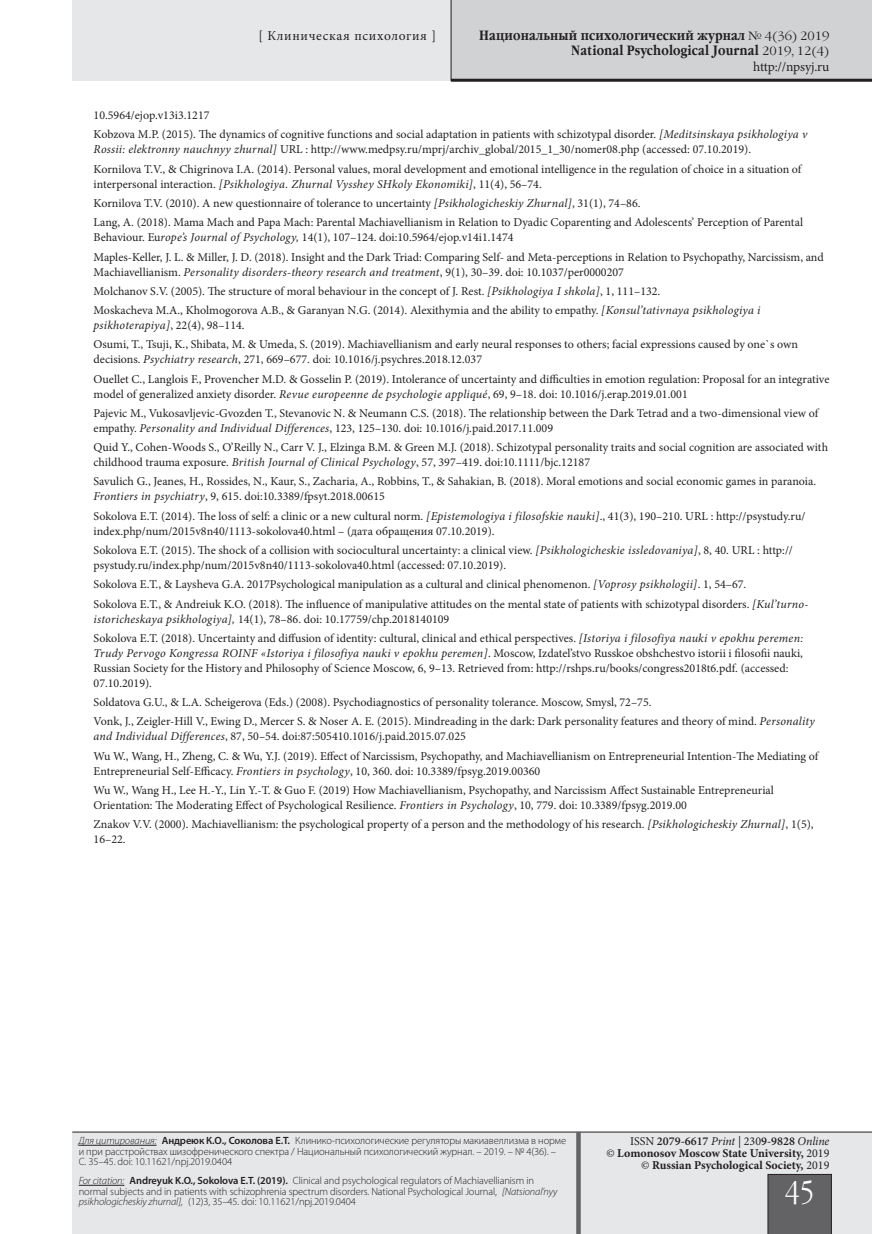
<style>
.page{position:relative;width:872px;height:1234px;background:#fff}
.page>*{position:absolute;margin:0;border:0;box-sizing:border-box;transform-origin:0 0}
.t1{font:30px "Garamond Narrow C";color:#fff}
.t2{font:700 13.5px/15px "Garamond Narrow C";letter-spacing:.01em;color:#231f20;text-align:right}
.t3{font:13.5px "Minion Pro";letter-spacing:.05em;color:#231f20}
.t4{font:13.5px "Minion Pro";letter-spacing:-.015em;color:#231f20}
.t5{font:12px/19.2px "Minion Pro";color:#231f20}
.t6{font:700 12px/12px "Minion Pro";color:#231f20;text-align:right}
.t7{font:300 10.5px/10.5px "Myriad Pro";letter-spacing:-.01em;color:#231f20}
.s1{font-family:"Garamond C";font-weight:400;font-size:12px}
.s2{font-style:italic}
.s3{font-weight:600}
.s4{font-weight:400}
.s5{font-weight:400;font-style:italic}
</style>
<div class="page">
<div style="left:72px;top:0;width:800px;height:81px;background:#e6e7e9"></div>
<div style="left:451px;top:0;width:421px;height:81px;background:#d1d2d4"></div>
<div style="left:72px;top:1132px;width:800px;height:101px;background:#e6e7e9"></div>
<hr style="left:72px;top:1131px;width:800px;height:1px;background:#231f20">
<div style="left:767px;top:1173px;width:64px;height:60px;background:#636366"></div>
<hr style="left:451px;top:79px;width:421px;height:3px;background:#231f20">
<div style="left:576px;top:1131px;width:5px;height:102px;background:#636366"></div>
<hr style="left:451px;top:0;width:1px;height:81px;background:#231f20">
<hr style="left:79px;top:1144px;width:78px;height:1px;background:#231f20">
<hr style="left:79px;top:1184px;width:45px;height:1px;background:#231f20">
<p class="t3" style="left:258px;top:26px;width:179px">[ Клиническая психология ]</p>
<p class="t2" style="left:479px;top:28px;width:352px">Национальный психологический журнал <span class="s1">№ 4(36) 2019<br></span>National Psychological Journal <span class="s1">2019, 12(4)</span></p>
<p class="t4" style="left:753px;top:57px;width:78px">http://npsyj.ru</p>
<p class="t5" style="left:94px;top:106px;width:715px">10.5964/ejop.v13i3.1217<br>Kobzova M.P. (2015). The dynamics of cognitive functions and social adaptation in patients with schizotypal disorder. <span class="s2">[Meditsinskaya psikhologiya v</span></p>
<p class="t5" style="left:94px;top:140px;width:709px"><span class="s2">Rossii: elektronny nauchnyy zhurnal]</span> URL : http://www.medpsy.ru/mprj/archiv_global/2015_1_30/nomer08.php (accessed: 07.10.2019).<br>Kornilova T.V., &amp; Chigrinova I.A. (2014). Personal values, moral development and emotional intelligence in the regulation of choice in a situation of</p>
<p class="t5" style="left:94px;top:174px;width:711px">interpersonal interaction. <span class="s2">[Psikhologiya. Zhurnal Vysshey SHkoly Ekonomiki]</span>, 11(4), 56–74.<br>Kornilova T.V. (2010). A new questionnaire of tolerance to uncertainty <span class="s2">[Psikhologicheskiy Zhurnal]</span>, 31(1), 74–86.<br>Lang, A. (2018). Mama Mach and Papa Mach: Parental Machiavellianism in Relation to Dyadic Coparenting and Adolescents’ Perception of Parental</p>
<p class="t5" style="left:94px;top:228px;width:731px">Behaviour. Eu<span class="s2">rope’s Journal of Psychology,</span> 14(1), 107–124. doi:10.5964/ejop.v14i1.1474<br>Maples-Keller, J. L. &amp; Miller, J. D. (2018). Insight and the Dark Triad: Comparing Self- and Meta-perceptions in Relation to Psychopathy, Narcissism, and</p>
<p class="t5" style="left:94px;top:262px;width:668px">Machiavellianism. <span class="s2">Personality disorders-theory research and treatment</span>, 9(1), 30–39. doi: 10.1037/per0000207<br>Molchanov S.V. (2005). The structure of moral behaviour in the concept of J. Rest. <span class="s2">[Psikhologiya I shkola]</span>, 1, 111–132.<br>Moskacheva M.A., Kholmogorova A.B., &amp; Garanyan N.G. (2014). Alexithymia and the ability to empathy. <span class="s2">[Konsul’tativnaya psikhologiya i</span></p>
<p class="t5" style="left:94px;top:315px;width:706px"><span class="s2">psikhoterapiya]</span>, 22(4), 98–114.<br>Osumi, T., Tsuji, K., Shibata, M. &amp; Umeda, S. (2019). Machiavellianism and early neural responses to others; facial expressions caused by one`s own</p>
<p class="t5" style="left:94px;top:350px;width:737px">decisions. <span class="s2">Psychiatry research</span>, 271, 669–677. doi: 10.1016/j.psychres.2018.12.037<br>Ouellet C., Langlois F., Provencher M.D. &amp; Gosselin P. (2019). Intolerance of uncertainty and difficulties in emotion regulation: Proposal for an integrative</p>
<p class="t5" style="left:94px;top:384px;width:726px">model of generalized anxiety disorder. <span class="s2">Revue europeenne de psychologie appliqué</span>, 69, 9–18. doi: 10.1016/j.erap.2019.01.001<br>Pajevic M., Vukosavljevic-Gvozden T., Stevanovic N. &amp; Neumann C.S. (2018). The relationship between the Dark Tetrad and a two-dimensional view of</p>
<p class="t5" style="left:94px;top:418px;width:736px">empathy. <span class="s2">Personality and Individual Differences</span>, 123, 125–130. doi: 10.1016/j.paid.2017.11.009<br>Quid Y., Cohen-Woods S., O’Reilly N., Carr V. J., Elzinga B.M. &amp; Green M.J. (2018). Schizotypal personality traits and social cognition are associated with</p>
<p class="t5" style="left:94px;top:452px;width:724px">childhood trauma exposure. <span class="s2">British Journal of Clinical Psychology</span>, 57, 397–419. doi:10.1111/bjc.12187<br>Savulich G., Jeanes, H., Rossides, N., Kaur, S., Zacharia, A., Robbins, T., &amp; Sahakian, B. (2018). Moral emotions and social economic games in paranoia.</p>
<p class="t5" style="left:94px;top:487px;width:713px"><span class="s2">Frontiers in psychiatry</span>, 9, 615. doi:10.3389/fpsyt.2018.00615<br>Sokolova E.T. (2014). The loss of self: a clinic or a new cultural norm. <span class="s2">[Epistemologiya i filosofskie nauki]</span>., 41(3), 190–210. URL : http://psystudy.ru/</p>
<p class="t5" style="left:94px;top:521px;width:701px">index.php/num/2015v8n40/1113-sokolova40.html – (дата обращения 07.10.2019).<br>Sokolova E.T. (2015). The shock of a collision with sociocultural uncertainty: a clinical view. <span class="s2">[Psikhologicheskie issledovaniya]</span>, 8, 40. URL : http://</p>
<p class="t5" style="left:94px;top:555px;width:716px">psystudy.ru/index.php/num/2015v8n40/1113-sokolova40.html (accessed: 07.10.2019).<br>Sokolova E.T., &amp; Laysheva G.A. 2017Psychological manipulation as a cultural and clinical phenomenon. <span class="s2">[Voprosy psikhologii]</span>. 1, 54–67.<br>Sokolova E.T., &amp; Andreiuk K.O. (2018). The influence of manipulative attitudes on the mental state of patients with schizotypal disorders. <span class="s2">[Kul’turno-</span></p>
<p class="t5" style="left:94px;top:609px;width:711px"><span class="s2">istoricheskaya psikhologiya],</span> 14(1), 78–86. doi: 10.17759/chp.2018140109<br>Sokolova E.T. (2018). Uncertainty and diffusion of identity: cultural, clinical and ethical perspectives. <span class="s2">[Istoriya i filosofiya nauki v epokhu peremen:</span></p>
<p class="t5" style="left:94px;top:645px;width:711px;line-height:15px"><span class="s2">Trudy Pervogo Kongressa ROINF «Istoriya i filosofiya nauki v epokhu peremen]</span>. Moscow, Izdatel’stvo Russkoe obshchestvo istorii i filosofii nauki,<br>Russian Society for the History and Philosophy of Science Moscow, 6, 9–13. Retrieved from: http://rshps.ru/books/congress2018t6.pdf. (accessed:<br>07.10.2019).</p>
<p class="t5" style="left:94px;top:692px;width:722px">Soldatova G.U., &amp; L.A. Scheigerova (Eds.) (2008). Psychodiagnostics of personality tolerance. Moscow, Smysl, 72–75.<br>Vonk, J., Zeigler-Hill V., Ewing D., Mercer S. &amp; Noser A. E. (2015). Mindreading in the dark: Dark personality features and theory of mind. <span class="s2">Personality</span></p>
<p class="t5" style="left:94px;top:726px;width:726px"><span class="s2">and Individual Differences</span>, 87, 50–54. doi:87:505410.1016/j.paid.2015.07.025<br>Wu W., Wang, H., Zheng, C. &amp; Wu, Y.J. (2019). Effect of Narcissism, Psychopathy, and Machiavellianism on Entrepreneurial Intention-The Mediating of</p>
<p class="t5" style="left:94px;top:761px;width:682px">Entrepreneurial Self-Efficacy. <span class="s2">Frontiers in psychology</span>, 10, 360. doi: 10.3389/fpsyg.2019.00360<br>Wu W., Wang H., Lee H.-Y., Lin Y.-T. &amp; Guo F. (2019) How Machiavellianism, Psychopathy, and Narcissism Affect Sustainable Entrepreneurial</p>
<p class="t5" style="left:94px;top:795px;width:721px">Orientation: The Moderating Effect of Psychological Resilience. <span class="s2">Frontiers in Psychology</span>, 10, 779. doi: 10.3389/fpsyg.2019.00<br>Znakov V.V. (2000). Machiavellianism: the psychological property of a person and the methodology of his research. <span class="s2">[Psikhologicheskiy Zhurnal]</span>, 1(5),</p>
<p class="t5" style="left:94px;top:829px;width:34px">16–22.</p>
<p class="t7" style="left:79px;top:1134px;width:489px"><span class="s2">Для цитирования:</span> <span class="s3">Андреюк К.О., Соколова Е.Т.</span> Клинико-психологические регуляторы макиавеллизма в норме и при расстройствах шизофренического спектра / Национальный психологический журнал. – 2019. – № 4(36). –<br>С. 35–45. doi: 10.11621/npj.2019.0404</p>
<p class="t7" style="left:79px;top:1174px;width:480px"><span class="s2">For citation:</span> <span class="s3">Аndreyuk K.O., Sokolova E.T. (2019).</span> Clinical and psychological regulators of Machiavellianism in normal subjects and in patients with schizophrenia spectrum disorders. National Psychological Journal, <span class="s2">[Natsional’nyy psikhologicheskiy zhurnal],</span> (12)3, 35–45. doi: 10.11621/npj.2019.0404</p>
<p class="t6" style="left:606px;top:1134px;width:225px"><span class="s4">ISSN</span> <span class="s3">2079-6617</span> <span class="s5">Print</span> <span class="s4">| 230</span><span class="s3">9-9828</span> <span class="s5">Online<br>©</span> Lomonosov Moscow State University, <span class="s4">2019 ©</span> Russian Psychological Society, <span class="s4">2019</span></p>
<h1 class="t1" style="left:785px;top:1175px;width:31px">45</h1>
</div>
